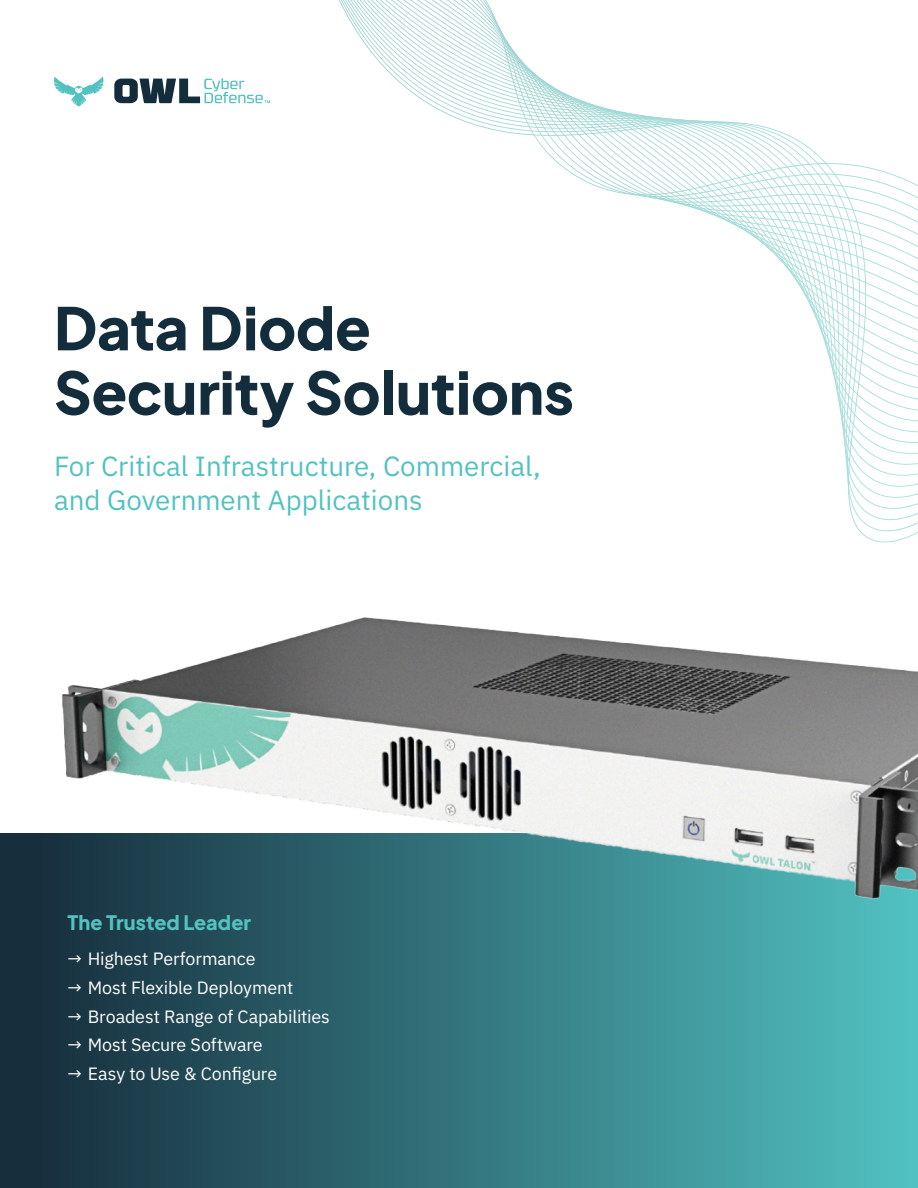
<style>
.page{position:relative;width:918px;height:1188px;background:#fff}
.page>*{position:absolute;margin:0;border:0;box-sizing:border-box;transform-origin:0 0}
.t1{font:800 58.5px "Plus Jakarta Sans";letter-spacing:-.005em;color:#142d3d}
.Body{font:27.75px "IBM Plex Sans";color:#52c2c1}
.t2{font:800 19.8px "Plus Jakarta Sans";letter-spacing:.005em;color:#53c3c1}
.t3{font:17.85px "IBM Plex Sans";letter-spacing:-.005em;color:#fff}
</style>
<div class="page">
<div style="left:0;top:834px;width:918px;height:354px;background:linear-gradient(to right,#152838,#52c2c2)"></div>
<svg style="left:103px;top:0;width:815px;height:543px"></svg>
<img style="left:6px;top:617px;width:912px;height:308px">
<svg style="left:54px;top:76px;width:49px;height:31px"></svg>
<svg style="left:114px;top:78px;width:156px;height:25px"></svg>
<p class="t1" style="left:54px;top:275px;width:318px">Data Diode</p>
<p class="t1" style="left:54px;top:339px;width:522px">Security Solutions</p>
<p class="Body" style="left:54px;top:445px;width:488px">For Critical Infrastructure, Commercial,</p>
<p class="Body" style="left:54px;top:479px;width:370px">and Government Applications</p>
<h1 class="t2" style="left:68px;top:904px;width:185px">The Trusted Leader</h1>
<p class="t3" style="left:68px;top:945px;width:190px">→ Highest Performance</p>
<p class="t3" style="left:68px;top:974px;width:227px">→ Most Flexible Deployment</p>
<p class="t3" style="left:68px;top:1003px;width:264px">→ Broadest Range of Capabilities</p>
<p class="t3" style="left:68px;top:1031px;width:197px">→ Most Secure Software</p>
<p class="t3" style="left:68px;top:1060px;width:211px">→ Easy to Use &amp; Configure</p>
</div>
